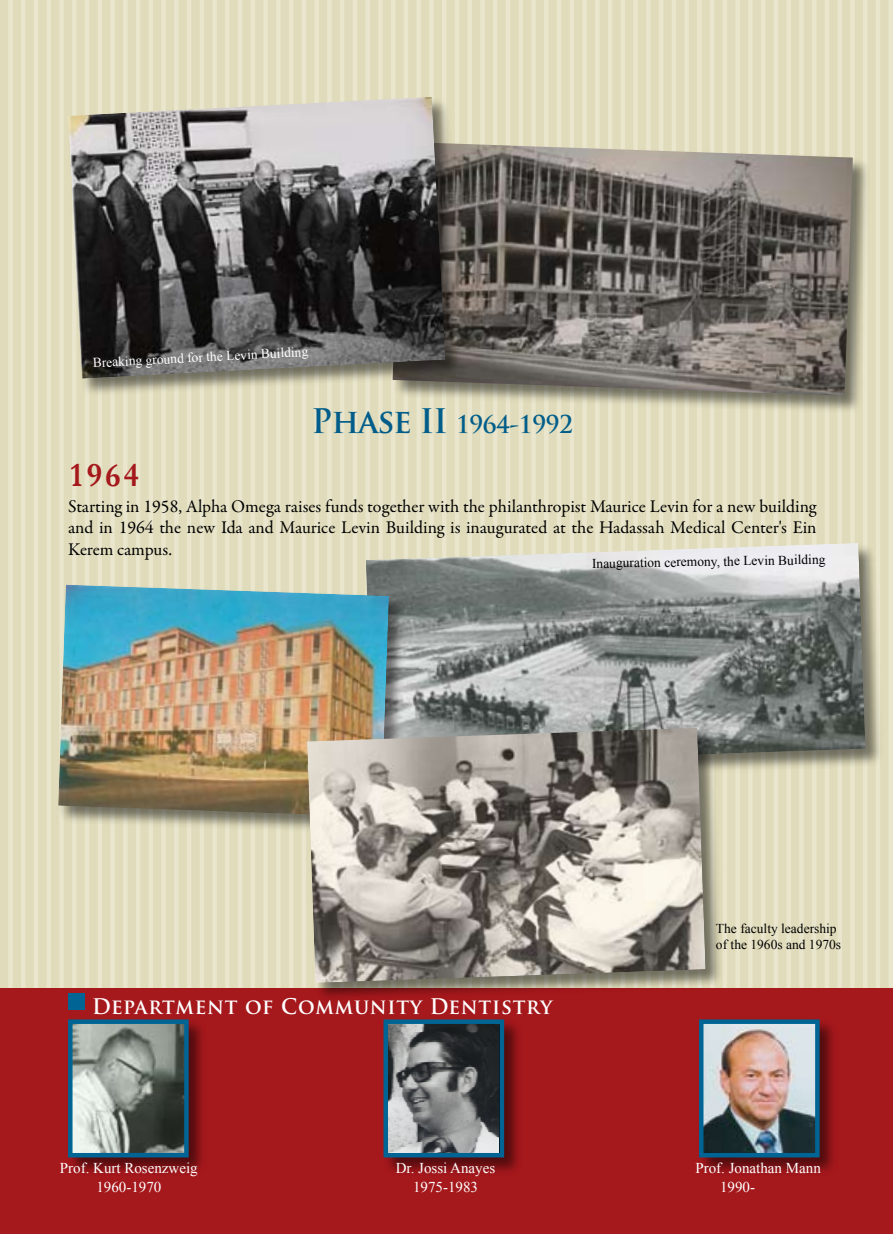
<style>
.page{position:relative;width:893px;height:1234px;background:#fff}
.page>*{position:absolute;margin:0;border:0;box-sizing:border-box;transform-origin:0 0}
.t1{font:700 33px "Garamond";color:#a5181c}
.t2{font:700 24px "Trajan Pro";letter-spacing:-.02em;color:#005d8a;scale:.96 1}
.t3{font:700 21px "Trajan Pro";letter-spacing:.035em;color:#fff;scale:.96 1}
.t4{font:18px/21.6px "Garamond Premr Pro";letter-spacing:-.005em;color:#000;text-align:justify}
.t5{font:15px/19.2px "Times New Roman";color:#fff;text-align:center}
.t6{font:13.5px/16.5px "Times New Roman";color:#000}
.t7{font:13.5px "Times New Roman";color:#fff}
.s1{font-size:33px}
</style>
<div class="page">
<div style="left:0;top:0;width:893px;height:1233px;background:#e0dbba"></div>
<div style="left:888px;top:0;width:5px;height:1233px;background:#e9e6cd"></div>
<hr style="left:876px;top:0;width:4px;height:1233px;background:#e9e6cd">
<hr style="left:863px;top:0;width:4px;height:1233px;background:#e9e6cd">
<div style="left:850px;top:0;width:5px;height:1233px;background:#e9e6cd"></div>
<div style="left:837px;top:0;width:5px;height:1233px;background:#e9e6cd"></div>
<hr style="left:825px;top:0;width:4px;height:1233px;background:#e9e6cd">
<hr style="left:812px;top:0;width:4px;height:1233px;background:#e9e6cd">
<div style="left:799px;top:0;width:5px;height:1233px;background:#e9e6cd"></div>
<div style="left:786px;top:0;width:5px;height:1233px;background:#e9e6cd"></div>
<hr style="left:774px;top:0;width:4px;height:1233px;background:#e9e6cd">
<hr style="left:761px;top:0;width:4px;height:1233px;background:#e9e6cd">
<div style="left:748px;top:0;width:5px;height:1233px;background:#e9e6cd"></div>
<div style="left:735px;top:0;width:5px;height:1233px;background:#e9e6cd"></div>
<hr style="left:723px;top:0;width:4px;height:1233px;background:#e9e6cd">
<hr style="left:710px;top:0;width:4px;height:1233px;background:#e9e6cd">
<div style="left:697px;top:0;width:5px;height:1233px;background:#e9e6cd"></div>
<div style="left:684px;top:0;width:5px;height:1233px;background:#e9e6cd"></div>
<hr style="left:672px;top:0;width:4px;height:1233px;background:#e9e6cd">
<hr style="left:659px;top:0;width:4px;height:1233px;background:#e9e6cd">
<div style="left:646px;top:0;width:5px;height:1233px;background:#e9e6cd"></div>
<div style="left:633px;top:0;width:5px;height:1233px;background:#e9e6cd"></div>
<hr style="left:621px;top:0;width:4px;height:1233px;background:#e9e6cd">
<hr style="left:608px;top:0;width:4px;height:1233px;background:#e9e6cd">
<div style="left:595px;top:0;width:5px;height:1233px;background:#e9e6cd"></div>
<div style="left:582px;top:0;width:5px;height:1233px;background:#e9e6cd"></div>
<hr style="left:570px;top:0;width:4px;height:1233px;background:#e9e6cd">
<hr style="left:557px;top:0;width:4px;height:1233px;background:#e9e6cd">
<div style="left:544px;top:0;width:5px;height:1233px;background:#e9e6cd"></div>
<div style="left:531px;top:0;width:5px;height:1233px;background:#e9e6cd"></div>
<div style="left:518px;top:0;width:5px;height:1233px;background:#e9e6cd"></div>
<hr style="left:506px;top:0;width:4px;height:1233px;background:#e9e6cd">
<hr style="left:493px;top:0;width:4px;height:1233px;background:#e9e6cd">
<div style="left:480px;top:0;width:5px;height:1233px;background:#e9e6cd"></div>
<div style="left:467px;top:0;width:5px;height:1233px;background:#e9e6cd"></div>
<hr style="left:455px;top:0;width:4px;height:1233px;background:#e9e6cd">
<hr style="left:442px;top:0;width:4px;height:1233px;background:#e9e6cd">
<div style="left:429px;top:0;width:5px;height:1233px;background:#e9e6cd"></div>
<div style="left:416px;top:0;width:5px;height:1233px;background:#e9e6cd"></div>
<hr style="left:404px;top:0;width:4px;height:1233px;background:#e9e6cd">
<hr style="left:391px;top:0;width:4px;height:1233px;background:#e9e6cd">
<div style="left:378px;top:0;width:5px;height:1233px;background:#e9e6cd"></div>
<div style="left:365px;top:0;width:5px;height:1233px;background:#e9e6cd"></div>
<hr style="left:353px;top:0;width:4px;height:1233px;background:#e9e6cd">
<hr style="left:340px;top:0;width:4px;height:1233px;background:#e9e6cd">
<div style="left:327px;top:0;width:5px;height:1233px;background:#e9e6cd"></div>
<div style="left:314px;top:0;width:5px;height:1233px;background:#e9e6cd"></div>
<hr style="left:302px;top:0;width:4px;height:1233px;background:#e9e6cd">
<hr style="left:289px;top:0;width:4px;height:1233px;background:#e9e6cd">
<div style="left:276px;top:0;width:5px;height:1233px;background:#e9e6cd"></div>
<div style="left:263px;top:0;width:5px;height:1233px;background:#e9e6cd"></div>
<hr style="left:251px;top:0;width:4px;height:1233px;background:#e9e6cd">
<hr style="left:238px;top:0;width:4px;height:1233px;background:#e9e6cd">
<div style="left:225px;top:0;width:5px;height:1233px;background:#e9e6cd"></div>
<div style="left:212px;top:0;width:5px;height:1233px;background:#e9e6cd"></div>
<hr style="left:200px;top:0;width:4px;height:1233px;background:#e9e6cd">
<hr style="left:187px;top:0;width:4px;height:1233px;background:#e9e6cd">
<div style="left:174px;top:0;width:5px;height:1233px;background:#e9e6cd"></div>
<div style="left:161px;top:0;width:5px;height:1233px;background:#e9e6cd"></div>
<hr style="left:149px;top:0;width:4px;height:1233px;background:#e9e6cd">
<hr style="left:136px;top:0;width:4px;height:1233px;background:#e9e6cd">
<div style="left:123px;top:0;width:5px;height:1233px;background:#e9e6cd"></div>
<div style="left:110px;top:0;width:5px;height:1233px;background:#e9e6cd"></div>
<hr style="left:98px;top:0;width:4px;height:1233px;background:#e9e6cd">
<hr style="left:85px;top:0;width:4px;height:1233px;background:#e9e6cd">
<div style="left:72px;top:0;width:5px;height:1233px;background:#e9e6cd"></div>
<div style="left:59px;top:0;width:5px;height:1233px;background:#e9e6cd"></div>
<hr style="left:47px;top:0;width:4px;height:1233px;background:#e9e6cd">
<hr style="left:34px;top:0;width:4px;height:1233px;background:#e9e6cd">
<div style="left:21px;top:0;width:5px;height:1233px;background:#e9e6cd"></div>
<div style="left:8px;top:0;width:5px;height:1233px;background:#e9e6cd"></div>
<div style="left:0;top:987px;width:893px;height:246px;background:#a5181c"></div>
<div style="left:697px;top:1017px;width:141px;height:158px;background:#000;opacity:.5"></div>
<img style="left:704px;top:1024px;width:111px;height:128px">
<div style="left:699px;top:1019px;width:121px;height:138px;border:4px solid #006594"></div>
<div style="left:382px;top:1017px;width:140px;height:158px;background:#000;opacity:.5"></div>
<img style="left:388px;top:1024px;width:111px;height:128px">
<div style="left:383px;top:1019px;width:121px;height:138px;border:4px solid #006594"></div>
<div style="left:67px;top:1017px;width:140px;height:158px;background:#000;opacity:.5"></div>
<img style="left:73px;top:1024px;width:111px;height:128px">
<div style="left:68px;top:1019px;width:121px;height:138px;border:4px solid #006594"></div>
<div style="left:391px;top:140px;width:482px;height:274px;background:#000;opacity:.5"></div>
<img style="left:464px;top:142px;width:389px;height:253px">
<div style="left:364px;top:541px;width:520px;height:244px;background:#000;opacity:.5"></div>
<img style="left:366px;top:542px;width:499px;height:223px">
<div style="left:66px;top:95px;width:398px;height:302px;background:#000;opacity:.5"></div>
<img style="left:68px;top:97px;width:377px;height:281px">
<div style="left:56px;top:582px;width:352px;height:253px;background:#000;opacity:.5"></div>
<img style="left:58px;top:584px;width:331px;height:232px">
<div style="left:68px;top:992px;width:16px;height:16px;background:#006594"></div>
<div style="left:305px;top:726px;width:419px;height:276px;background:#000;opacity:.5"></div>
<img style="left:307px;top:727px;width:399px;height:255px">
<p class="t7" style="left:92px;top:353px;width:217px;rotate:-3deg">Breaking ground for the Levin Building</p>
<h2 class="t2" style="left:312px;top:409px;width:274px"><span class="s1">Phase II</span> 1964-1992</h2>
<h1 class="t1" style="left:68px;top:453px;width:73px">1964</h1>
<p class="t4" style="left:68px;top:495px;width:750px">Starting in 1958, Alpha Omega raises funds together with the philanthropist Maurice Levin for a new building and in 1964 the new Ida and Maurice Levin Building is inaugurated at the Hadassah Medical Center's Ein Kerem campus.</p>
<p class="t6" style="left:592px;top:555px;width:235px;rotate:-1deg">Inauguration ceremony, the Levin Building</p>
<p class="t3" style="left:92px;top:993px;width:481px">Department of Community Dentistry</p>
<p class="t6" style="left:716px;top:919px;width:127px">The faculty leadership of the 1960s and 1970s</p>
<p class="t5" style="left:60px;top:1157px;width:139px">Prof. Kurt Rosenzweig<br>1960-1970</p>
<p class="t5" style="left:396px;top:1157px;width:101px">Dr. Jossi Anayes<br>1975-1983</p>
<p class="t5" style="left:720px;top:1157px;width:102px;text-align:left;text-indent:-25px">Prof. Jonathan Mann<br>1990-</p>
</div>
